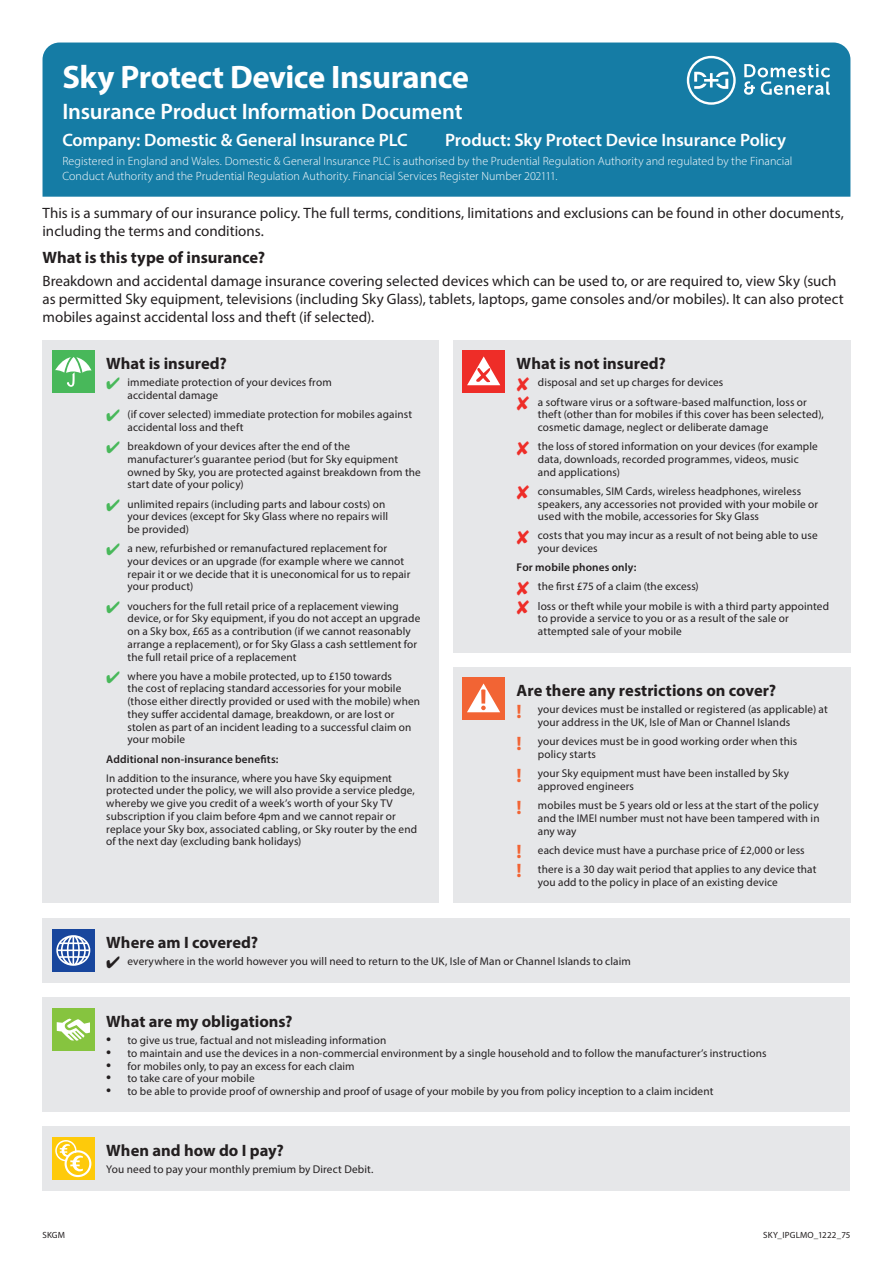
<style>
.page{position:relative;width:893px;height:1263px;background:#fff}
.page>*{position:absolute;margin:0;border:0;box-sizing:border-box;transform-origin:0 0}
.t1{font:700 32.7px "Myriad Pro";letter-spacing:-.015em;color:#fff}
.t2{font:600 22.5px "Myriad Pro";letter-spacing:-.005em;color:#fff}
.t3{font:600 18px "Myriad Pro";letter-spacing:-.005em;color:#fff}
.t4{font:700 16.5px "Myriad Pro";color:#231f20}
.t5{font:15px/18px "Myriad Pro";color:#231f20}
.t6{font:300 12px/15px "Myriad Pro";letter-spacing:.005em;color:#fff}
.t7{font:11.25px/12.8px "Myriad Pro";letter-spacing:.01em;color:#231f20}
.t8{font:600 11.25px "Myriad Pro";letter-spacing:.01em;color:#231f20}
.t9{font:9px "Myriad Pro";letter-spacing:.015em;color:#231f20}
.s1{color:#48b85a}
.s2{color:#ee2d28}
.s3{font-weight:600}
.s4{font-weight:700;font-size:19.5px;color:#f26434}
.s5{font-size:18px}
</style>
<div class="page">
<div style="left:43px;top:43px;width:807px;height:154px;background:#157ca5"></div>
<svg style="left:687px;top:56px;width:49px;height:49px"></svg>
<svg style="left:744px;top:64px;width:86px;height:31px"></svg>
<div style="left:43px;top:340px;width:396px;height:563px;background:#e6e7e9"></div>
<div style="left:52px;top:351px;width:43px;height:42px;background:#48b85a"></div>
<svg style="left:55px;top:357px;width:36px;height:30px"></svg>
<div style="left:453px;top:340px;width:397px;height:312px;background:#e6e7e9"></div>
<div style="left:462px;top:351px;width:43px;height:42px;background:#ee2d28"></div>
<svg style="left:467px;top:356px;width:33px;height:29px"></svg>
<div style="left:453px;top:667px;width:397px;height:236px;background:#e6e7e9"></div>
<div style="left:462px;top:678px;width:43px;height:42px;background:#f26434"></div>
<svg style="left:467px;top:683px;width:33px;height:29px"></svg>
<div style="left:43px;top:918px;width:807px;height:65px;background:#e6e7e9"></div>
<div style="left:52px;top:929px;width:43px;height:43px;background:#18469d"></div>
<svg style="left:56px;top:935px;width:34px;height:31px"></svg>
<div style="left:43px;top:998px;width:807px;height:114px;background:#e6e7e9"></div>
<div style="left:52px;top:1008px;width:43px;height:43px;background:#86c43f"></div>
<svg style="left:57px;top:1018px;width:33px;height:23px"></svg>
<div style="left:43px;top:1127px;width:807px;height:64px;background:#e6e7e9"></div>
<div style="left:52px;top:1137px;width:43px;height:43px;background:#feca0a"></div>
<svg style="left:55px;top:1140px;width:36px;height:37px"></svg>
<h1 class="t1" style="left:62px;top:56px;width:408px">Sky Protect Device Insurance</h1>
<h2 class="t2" style="left:62px;top:97px;width:402px">Insurance Product Information Document</h2>
<h3 class="t3" style="left:62px;top:129px;width:347px">Company: Domestic &amp; General Insurance PLC</h3>
<h3 class="t3" style="left:445px;top:129px;width:343px">Product: Sky Protect Device Insurance Policy</h3>
<p class="t6" style="left:62px;top:154px;width:732px">Registered in England and Wales. Domestic &amp; General Insurance PLC is authorised by the Prudential Regulation Authority and regulated by the Financial<br>Conduct Authority and the Prudential Regulation Authority. Financial Services Register Number 202111.</p>
<h3 class="t5" style="left:43px;top:204px;width:803px">This is a summary of our insurance policy. The full terms, conditions, limitations and exclusions can be found in other documents, including the terms and conditions.</h3>
<h3 class="t4" style="left:43px;top:247px;width:224px">What is this type of insurance?</h3>
<p class="t5" style="left:43px;top:271px;width:803px">Breakdown and accidental damage insurance covering selected devices which can be used to, or are required to, view Sky (such as permitted Sky equipment, televisions (including Sky Glass), tablets, laptops, game consoles and/or mobiles). It can also protect mobiles against accidental loss and theft (if selected).</p>
<h3 class="t4" style="left:106px;top:353px;width:122px">What is insured?</h3>
<p class="t7" style="left:128px;top:376px;width:206px;text-indent:-21px"><span class="s1">✔</span> immediate protection of your devices from accidental damage</p>
<p class="t7" style="left:128px;top:408px;width:286px;text-indent:-21px"><span class="s1">✔</span> (if cover selected) immediate protection for mobiles against accidental loss and theft</p>
<p class="t7" style="left:128px;top:440px;width:295px;text-indent:-21px"><span class="s1">✔</span> breakdown of your devices after the end of the manufacturer’s guarantee period (but for Sky equipment owned by Sky, you are protected against breakdown from the start date of your policy)</p>
<p class="t7" style="left:128px;top:497px;width:262px;text-indent:-21px"><span class="s1">✔</span> unlimited repairs (including parts and labour costs) on your devices (except for Sky Glass where no repairs will be provided)</p>
<p class="t7" style="left:128px;top:542px;width:284px;text-indent:-21px"><span class="s1">✔</span> a new, refurbished or remanufactured replacement for your devices or an upgrade (for example where we cannot repair it or we decide that it is uneconomical for us to repair your product)</p>
<p class="t7" style="left:128px;top:599px;width:294px;text-indent:-21px"><span class="s1">✔</span> vouchers for the full retail price of a replacement viewing device, or for Sky equipment, if you do not accept an upgrade on a Sky box, £65 as a contribution (if we cannot reasonably arrange a replacement), or for Sky Glass a cash settlement for the full retail price of a replacement</p>
<p class="t7" style="left:128px;top:669px;width:294px;text-indent:-21px"><span class="s1">✔</span> where you have a mobile protected, up to £150 towards<br>the cost of replacing standard accessories for your mobile (those either directly provided or used with the mobile) when they suffer accidental damage, breakdown, or are lost or stolen as part of an incident leading to a successful claim on your mobile</p>
<p class="t8" style="left:106px;top:752px;width:174px">Additional non-insurance benefits:</p>
<p class="t7" style="left:106px;top:771px;width:312px">In addition to the insurance, where you have Sky equipment protected under the policy, we will also provide a service pledge, whereby we give you credit of a week’s worth of your Sky TV subscription if you claim before 4pm and we cannot repair or replace your Sky box, associated cabling, or Sky router by the end of the next day (excluding bank holidays)</p>
<h3 class="t4" style="left:517px;top:353px;width:151px">What is not insured?</h3>
<p class="t7" style="left:517px;top:373px;width:292px;line-height:19.2px"><span class="s2">✘</span> disposal and set up charges for devices<br><span class="s2">✘</span> a software virus or a software-based malfunction, loss or</p>
<p class="t7" style="left:538px;top:408px;width:287px">theft (other than for mobiles if this cover has been selected), cosmetic damage, neglect or deliberate damage</p>
<p class="t7" style="left:538px;top:440px;width:281px;text-indent:-21px"><span class="s2">✘</span> the loss of stored information on your devices (for example data, downloads, recorded programmes, videos, music and applications)</p>
<p class="t7" style="left:538px;top:484px;width:282px;text-indent:-21px"><span class="s2">✘</span> consumables, SIM Cards, wireless headphones, wireless speakers, any accessories not provided with your mobile or used with the mobile, accessories for Sky Glass</p>
<p class="t7" style="left:538px;top:529px;width:281px;text-indent:-21px"><span class="s2">✘</span> costs that you may incur as a result of not being able to use your devices</p>
<p class="t7" style="left:517px;top:558px;width:314px;line-height:19.2px"><span class="s3">For mobile phones only:<br></span><span class="s2">✘</span> the first £75 of a claim (the excess)<br><span class="s2">✘</span> loss or theft while your mobile is with a third party appointed</p>
<p class="t7" style="left:538px;top:612px;width:252px">to provide a service to you or as a result of the sale or attempted sale of your mobile</p>
<h3 class="t4" style="left:517px;top:680px;width:261px">Are there any restrictions on cover?</h3>
<p class="t7" style="left:538px;top:703px;width:291px;text-indent:-21px"><span class="s4">!</span> your devices must be installed or registered (as applicable) at your address in the UK, Isle of Man or Channel Islands</p>
<p class="t7" style="left:538px;top:735px;width:261px;text-indent:-21px"><span class="s4">!</span> your devices must be in good working order when this policy starts</p>
<p class="t7" style="left:538px;top:767px;width:253px;text-indent:-21px"><span class="s4">!</span> your Sky equipment must have been installed by Sky approved engineers</p>
<p class="t7" style="left:538px;top:799px;width:283px;text-align:justify;text-indent:-21px"><span class="s4">!</span> mobiles must be 5 years old or less at the start of the policy and the IMEI number must not have been tampered with in any way</p>
<p class="t7" style="left:517px;top:840px;width:301px;line-height:19.2px"><span class="s4">!</span> each device must have a purchase price of £2,000 or less<br><span class="s4">!</span> there is a 30 day wait period that applies to any device that</p>
<p class="t7" style="left:538px;top:875px;width:241px">you add to the policy in place of an existing device</p>
<h3 class="t4" style="left:106px;top:932px;width:153px">Where am I covered?</h3>
<p class="t7" style="left:106px;top:955px;width:526px">✔ everywhere in the world however you will need to return to the UK, Isle of Man or Channel Islands to claim</p>
<h3 class="t4" style="left:106px;top:1011px;width:188px">What are my obligations?</h3>
<p class="t7" style="left:106px;top:1034px;width:281px"><span class="s5">•</span> to give us true, factual and not misleading information</p>
<p class="t7" style="left:106px;top:1046px;width:662px"><span class="s5">•</span> to maintain and use the devices in a non-commercial environment by a single household and to follow the manufacturer’s instructions</p>
<p class="t7" style="left:106px;top:1059px;width:250px"><span class="s5">•</span> for mobiles only, to pay an excess for each claim</p>
<p class="t7" style="left:106px;top:1072px;width:150px"><span class="s5">•</span> to take care of your mobile</p>
<p class="t7" style="left:106px;top:1085px;width:609px"><span class="s5">•</span> to be able to provide proof of ownership and proof of usage of your mobile by you from policy inception to a claim incident</p>
<h3 class="t4" style="left:106px;top:1140px;width:179px">When and how do I pay?</h3>
<p class="t7" style="left:106px;top:1163px;width:269px">You need to pay your monthly premium by Direct Debit.</p>
<p class="t9" style="left:43px;top:1229px;width:24px">SKGM</p>
<p class="t9" style="left:763px;top:1229px;width:89px">SKY_IPGLMO_1222_75</p>
</div>
